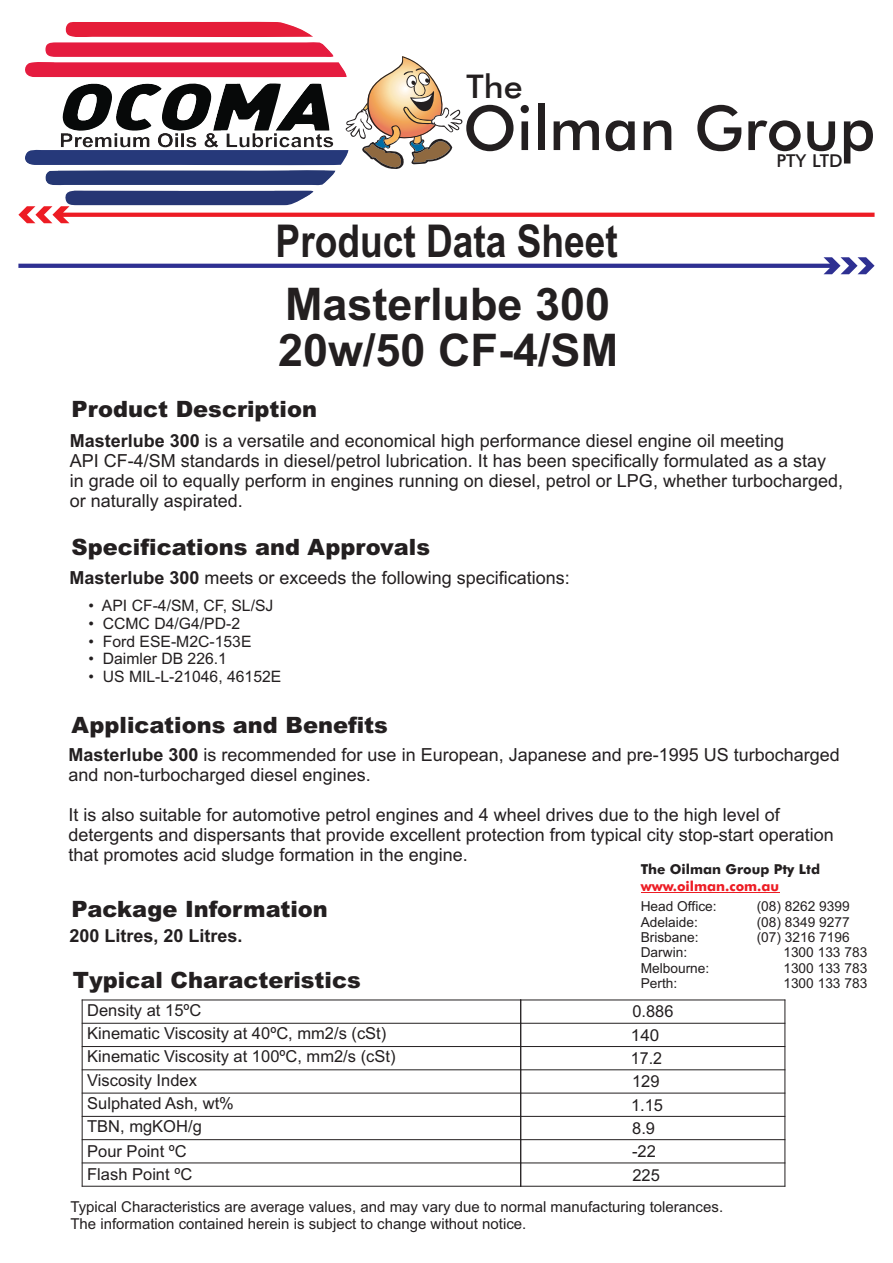
<style>
.page{position:relative;width:893px;height:1263px;background:#fff}
.page>*{position:absolute;margin:0;border:0;box-sizing:border-box;transform-origin:0 0}
.t1{font:500 61.8px "Futura BT";color:#231f20}
.t2{font:700 45.3px "Arial Narrow";color:#231f20}
.t3{font:700 45px "Arial";color:#231f20}
.t4{font:500 32.7px "Futura BT";color:#231f20;scale:1.04 1}
.t5{font:900 22.5px "Arial";color:#231f20}
.t6{font:18px/20.1px "Arial";color:#231f20}
.t7{font:700 18px "Arial";color:#231f20}
.t8{font:500 17.7px "Futura BT";color:#231f20;scale:1.04 1}
.t9{font:16.5px/23.2px "Arial";color:#231f20}
.t10{font:15.75px "Arial";color:#231f20}
.t11{font:15px/16.8px "Arial";color:#231f20}
.t12{font:13.65px/15.3px "Arial";color:#231f20}
.t13{font:700 13.65px "Futura BT";color:#231f20}
.t14{font:700 13.65px "Futura BT";color:#ed1c24}
.s1{font-weight:700}
</style>
<div class="page">
<svg style="left:18px;top:206px;width:856px;height:17px"></svg>
<svg style="left:18px;top:257px;width:856px;height:17px"></svg>
<img style="left:25px;top:149px;width:319px;height:17px">
<img style="left:25px;top:62px;width:319px;height:16px">
<img style="left:45px;top:170px;width:290px;height:16px">
<img style="left:45px;top:42px;width:289px;height:15px">
<img style="left:65px;top:21px;width:248px;height:16px">
<img style="left:65px;top:190px;width:249px;height:15px">
<img style="left:162px;top:83px;width:119px;height:48px">
<img style="left:61px;top:133px;width:131px;height:14px">
<img style="left:62px;top:83px;width:50px;height:48px">
<img style="left:275px;top:84px;width:55px;height:47px">
<img style="left:116px;top:83px;width:46px;height:48px">
<svg style="left:344px;top:56px;width:119px;height:113px"></svg>
<hr style="left:641px;top:892px;width:138px;height:1px;background:#ed1c24">
<hr style="left:82px;top:999px;width:1px;height:188px;background:#231f20">
<hr style="left:82px;top:1186px;width:439px;height:1px;background:#231f20">
<hr style="left:82px;top:1162px;width:439px;height:1px;background:#231f20">
<hr style="left:82px;top:1139px;width:439px;height:1px;background:#231f20">
<hr style="left:82px;top:1116px;width:439px;height:1px;background:#231f20">
<hr style="left:82px;top:1093px;width:439px;height:1px;background:#231f20">
<hr style="left:82px;top:1069px;width:439px;height:1px;background:#231f20">
<hr style="left:82px;top:1046px;width:439px;height:1px;background:#231f20">
<hr style="left:82px;top:1023px;width:439px;height:1px;background:#231f20">
<hr style="left:82px;top:999px;width:439px;height:1px;background:#231f20">
<hr style="left:520px;top:999px;width:1px;height:188px;background:#231f20">
<hr style="left:784px;top:999px;width:1px;height:188px;background:#231f20">
<hr style="left:520px;top:1186px;width:265px;height:1px;background:#231f20">
<hr style="left:520px;top:1162px;width:265px;height:1px;background:#231f20">
<hr style="left:520px;top:1139px;width:265px;height:1px;background:#231f20">
<hr style="left:520px;top:1116px;width:265px;height:1px;background:#231f20">
<hr style="left:520px;top:1093px;width:265px;height:1px;background:#231f20">
<hr style="left:520px;top:1069px;width:265px;height:1px;background:#231f20">
<hr style="left:520px;top:1046px;width:265px;height:1px;background:#231f20">
<hr style="left:520px;top:1023px;width:265px;height:1px;background:#231f20">
<hr style="left:520px;top:999px;width:265px;height:1px;background:#231f20">
<h3 class="t4" style="left:467px;top:73px;width:55px">The</h3>
<h1 class="t1" style="left:463px;top:103px;width:414px">Oilman Group</h1>
<p class="t8" style="left:776px;top:153px;width:65px">PTY LTD</p>
<h2 class="t2" style="left:276px;top:224px;width:344px">Product Data Sheet</h2>
<h3 class="t3" style="left:285px;top:287px;width:327px">Masterlube 300</h3>
<h3 class="t3" style="left:278px;top:334px;width:342px">20w/50 CF-4/SM</h3>
<p class="t5" style="left:72px;top:401px;width:247px">Product Description</p>
<p class="t6" style="left:70px;top:432px;width:775px"><span class="s1">Masterlube 300</span> is a versatile and economical high performance diesel engine oil meeting<br>API CF-4/SM standards in diesel/petrol lubrication. It has been specifically formulated as a stay in grade oil to equally perform in engines running on diesel, petrol or LPG, whether turbocharged, or naturally aspirated.</p>
<p class="t5" style="left:72px;top:538px;width:360px">Specifications and Approvals</p>
<p class="t6" style="left:69px;top:569px;width:502px"><span class="s1">Masterlube 300</span> meets or exceeds the following specifications:</p>
<p class="t10" style="left:89px;top:600px;width:186px">• API CF-4/SM, CF, SL/SJ</p>
<p class="t10" style="left:89px;top:617px;width:153px">• CCMC D4/G4/PD-2</p>
<p class="t10" style="left:89px;top:635px;width:165px">• Ford ESE-M2C-153E</p>
<p class="t10" style="left:89px;top:653px;width:140px">• Daimler DB 226.1</p>
<p class="t10" style="left:89px;top:670px;width:194px">• US MIL-L-21046, 46152E</p>
<p class="t5" style="left:72px;top:717px;width:318px">Applications and Benefits</p>
<p class="t6" style="left:68px;top:746px;width:773px"><span class="s1">Masterlube 300</span> is recommended for use in European, Japanese and pre-1995 US turbocharged and non-turbocharged diesel engines.</p>
<p class="t6" style="left:69px;top:806px;width:767px">It is also suitable for automotive petrol engines and 4 wheel drives due to the high level of detergents and dispersants that provide excellent protection from typical city stop-start operation that promotes acid sludge formation in the engine.</p>
<p class="t13" style="left:641px;top:864px;width:181px">The Oilman Group Pty Ltd</p>
<p class="t14" style="left:641px;top:880px;width:140px">www.oilman.com.au</p>
<p class="t12" style="left:641px;top:900px;width:77px">Head Office:<br>Adelaide:<br>Brisbane:<br>Darwin:<br>Melbourne:<br>Perth:</p>
<p class="t12" style="left:757px;top:900px;width:95px">(08) 8262 9399</p>
<p class="t5" style="left:72px;top:901px;width:258px">Package Information</p>
<p class="t12" style="left:757px;top:915px;width:95px">(08) 8349 9277</p>
<p class="t12" style="left:757px;top:931px;width:95px">(07) 3216 7196</p>
<p class="t12" style="left:783px;top:946px;width:85px">1300 133 783</p>
<p class="t12" style="left:783px;top:961px;width:85px">1300 133 783</p>
<p class="t12" style="left:783px;top:977px;width:85px">1300 133 783</p>
<p class="t7" style="left:69px;top:929px;width:175px">200 Litres, 20 Litres.</p>
<p class="t5" style="left:73px;top:972px;width:289px">Typical Characteristics</p>
<p class="t9" style="left:87px;top:1000px;width:310px">Density at 15ºC<br>Kinematic Viscosity at 40ºC, mm2/s (cSt)<br>Kinematic Viscosity at 100ºC, mm2/s (cSt)<br>Viscosity Index</p>
<p class="t9" style="left:631px;top:1001px;width:44px">0.886<br>140<br>17.2</p>
<p class="t9" style="left:632px;top:1071px;width:29px">129</p>
<p class="t9" style="left:87px;top:1093px;width:148px">Sulphated Ash, wt%</p>
<p class="t9" style="left:631px;top:1095px;width:34px">1.15</p>
<p class="t9" style="left:87px;top:1116px;width:116px">TBN, mgKOH/g</p>
<p class="t9" style="left:632px;top:1118px;width:24px">8.9</p>
<p class="t9" style="left:87px;top:1141px;width:101px">Pour Point ºC</p>
<p class="t9" style="left:632px;top:1141px;width:25px">-22</p>
<p class="t9" style="left:87px;top:1164px;width:107px">Flash Point ºC</p>
<p class="t9" style="left:632px;top:1165px;width:29px">225</p>
<p class="t11" style="left:70px;top:1200px;width:654px">Typical Characteristics are average values, and may vary due to normal manufacturing tolerances.<br>The information contained herein is subject to change without notice.</p>
</div>
